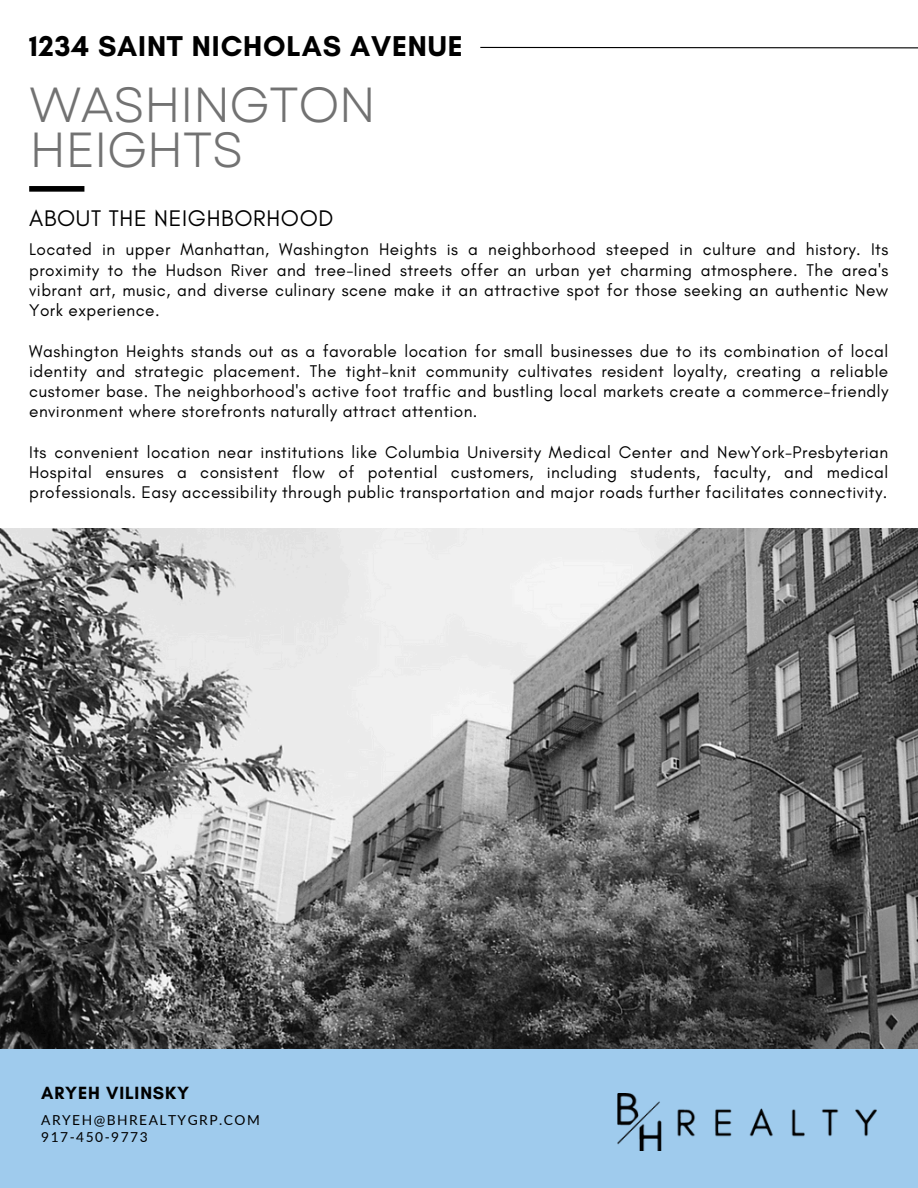
<style>
.page{position:relative;width:918px;height:1188px;background:#fff}
.page>*{position:absolute;margin:0;border:0;box-sizing:border-box;transform-origin:0 0}
.t1{font:49.2px/44.2px "Garet";letter-spacing:-.025em;color:#727272}
.t2{font:700 29.25px "Glacial Indifference";letter-spacing:.03em;color:#000}
.t3{font:22.95px "Glacial Indifference";letter-spacing:.03em;color:#000}
.t4{font:700 18px "Glacial Indifference";letter-spacing:.045em;color:#000}
.t5{font:17.25px/20.2px "Glacial Indifference";letter-spacing:.025em;color:#000;text-align:justify}
.t6{font:13.8px "Lato";letter-spacing:.11em;color:#000}
</style>
<div class="page">
<svg style="left:480px;top:46px;width:438px;height:3px"></svg>
<div style="left:0;top:1049px;width:918px;height:139px;background:#9fcbed"></div>
<img style="left:618px;top:1094px;width:258px;height:56px">
<img style="left:0;top:529px;width:918px;height:520px">
<div style="left:29px;top:186px;width:55px;height:6px;background:#000"></div>
<h2 class="t2" style="left:29px;top:29px;width:435px">1234 SAINT NICHOLAS AVENUE</h2>
<h3 class="t1" style="left:29px;top:83px;width:349px">WASHINGTON<br>HEIGHTS</h3>
<p class="t3" style="left:29px;top:204px;width:306px">ABOUT THE NEIGHBORHOOD</p>
<p class="t5" style="left:29px;top:239px;width:861px">Located in upper Manhattan, Washington Heights is a neighborhood steeped in culture and history. Its proximity to the Hudson River and tree-lined streets offer an urban yet charming atmosphere. The area's vibrant art, music, and diverse culinary scene make it an attractive spot for those seeking an authentic New York experience.</p>
<h1 class="t5" style="left:29px;top:341px;width:861px">Washington Heights stands out as a favorable location for small businesses due to its combination of local identity and strategic placement. The tight-knit community cultivates resident loyalty, creating a reliable customer base. The neighborhood's active foot traffic and bustling local markets create a commerce-friendly environment where storefronts naturally attract attention.</h1>
<p class="t5" style="left:29px;top:442px;width:861px">Its convenient location near institutions like Columbia University Medical Center and NewYork-Presbyterian Hospital ensures a consistent flow of potential customers, including students, faculty, and medical professionals. Easy accessibility through public transportation and major roads further facilitates connectivity.</p>
<p class="t4" style="left:41px;top:1082px;width:149px">ARYEH VILINSKY</p>
<p class="t6" style="left:41px;top:1111px;width:220px">ARYEH@BHREALTYGRP.COM</p>
<p class="t6" style="left:41px;top:1128px;width:108px">917-450-9773</p>
</div>
